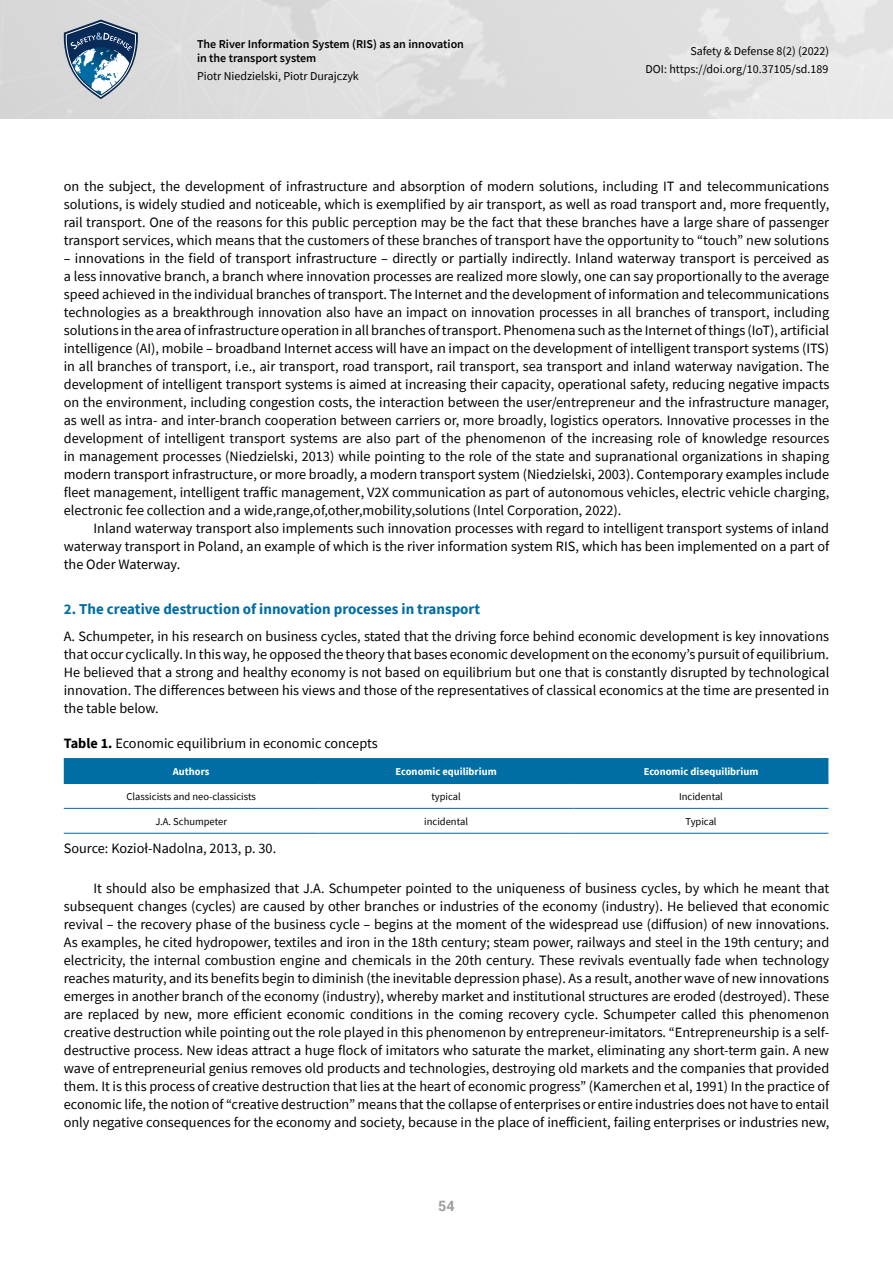
<style>
.page{position:relative;width:893px;height:1263px;background:#fff}
.page>*{position:absolute;margin:0;border:0;box-sizing:border-box;transform-origin:0 0}
.t1{font:700 15px "Source Sans Pro";color:#006da4}
.t2{font:14.25px/18px "Source Sans Pro";color:#000;text-align:justify}
.t3{font:700 14.25px "Roboto";color:#9c9e9f}
.t4{font:12px/18px "Source Sans Pro";color:#000;text-align:right}
.t5{font:600 12px/14.4px "Source Sans Pro";color:#000}
.t6{font:10.5px "Source Sans Pro";color:#000}
.t7{font:700 10.5px "Source Sans Pro";color:#fff}
.s1{font-weight:700}
</style>
<div class="page">
<svg style="left:64px;top:20px;width:74px;height:79px;background:#7d94aa"></svg>
<div style="left:64px;top:759px;width:764px;height:24px;background:#006da4"></div>
<hr style="left:64px;top:758px;width:255px;height:1px;background:#006da4">
<hr style="left:319px;top:758px;width:255px;height:1px;background:#006da4">
<hr style="left:574px;top:758px;width:254px;height:1px;background:#006da4">
<hr style="left:64px;top:783px;width:255px;height:1px;background:#006da4">
<hr style="left:319px;top:783px;width:255px;height:1px;background:#006da4">
<hr style="left:574px;top:783px;width:254px;height:1px;background:#006da4">
<hr style="left:64px;top:808px;width:255px;height:1px;background:#006da4">
<hr style="left:319px;top:808px;width:255px;height:1px;background:#006da4">
<hr style="left:574px;top:808px;width:254px;height:1px;background:#006da4">
<hr style="left:64px;top:833px;width:255px;height:1px;background:#006da4">
<hr style="left:319px;top:833px;width:255px;height:1px;background:#006da4">
<hr style="left:574px;top:833px;width:254px;height:1px;background:#006da4">
<p class="t5" style="left:197px;top:36px;width:268px">The River Information System (RIS) as an innovation in the transport system</p>
<p class="t4" style="left:197px;top:67px;width:163px">Piotr Niedzielski, Piotr Durajczyk</p>
<p class="t4" style="left:645px;top:42px;width:185px">Safety &amp; Defense 8(2) (2022)<br>DOI: https://doi.org/10.37105/sd.189</p>
<p class="t2" style="left:64px;top:177px;width:767px">on the subject, the development of infrastructure and absorption of modern solutions, including IT and telecommunications solutions, is widely studied and noticeable, which is exemplified by air transport, as well as road transport and, more frequently, rail transport. One of the reasons for this public perception may be the fact that these branches have a large share of passenger transport services, which means that the customers of these branches of transport have the opportunity to “touch” new solutions</p>
<p class="t2" style="left:64px;top:249px;width:767px">– innovations in the field of transport infrastructure – directly or partially indirectly. Inland waterway transport is perceived as a less innovative branch, a branch where innovation processes are realized more slowly, one can say proportionally to the average speed achieved in the individual branches of transport. The Internet and the development of information and telecommunications technologies as a breakthrough innovation also have an impact on innovation processes in all branches of transport, including solutions in the area of infrastructure operation in all branches of transport. Phenomena such as the Internet of things (IoT), artificial intelligence (AI), mobile – broadband Internet access will have an impact on the development of intelligent transport systems (ITS) in all branches of transport, i.e., air transport, road transport, rail transport, sea transport and inland waterway navigation. The development of intelligent transport systems is aimed at increasing their capacity, operational safety, reducing negative impacts on the environment, including congestion costs, the interaction between the user/entrepreneur and the infrastructure manager, as well as intra- and inter-branch cooperation between carriers or, more broadly, logistics operators. Innovative processes in the development of intelligent transport systems are also part of the phenomenon of the increasing role of knowledge resources in management processes (Niedzielski, 2013) while pointing to the role of the state and supranational organizations in shaping modern transport infrastructure, or more broadly, a modern transport system (Niedzielski, 2003). Contemporary examples include fleet management, intelligent traffic management, V2X communication as part of autonomous vehicles, electric vehicle charging, electronic fee collection and a wide,range,of,other,mobility,solutions (Intel Corporation, 2022).</p>
<p class="t2" style="left:64px;top:519px;width:767px;text-indent:30px">Inland waterway transport also implements such innovation processes with regard to intelligent transport systems of inland waterway transport in Poland, an example of which is the river information system RIS, which has been implemented on a part of the Oder Waterway.</p>
<p class="t1" style="left:64px;top:599px;width:418px">2. The creative destruction of innovation processes in transport</p>
<p class="t2" style="left:64px;top:627px;width:767px">A. Schumpeter, in his research on business cycles, stated that the driving force behind economic development is key innovations that occur cyclically. In this way, he opposed the theory that bases economic development on the economy’s pursuit of equilibrium.<br>He believed that a strong and healthy economy is not based on equilibrium but one that is constantly disrupted by technological innovation. The differences between his views and those of the representatives of classical economics at the time are presented in the table below.</p>
<p class="t2" style="left:64px;top:734px;width:315px"><span class="s1">Table 1.</span> Economic equilibrium in economic concepts</p>
<p class="t7" style="left:173px;top:764px;width:38px">Authors</p>
<p class="t7" style="left:396px;top:764px;width:103px">Economic equilibrium</p>
<p class="t7" style="left:644px;top:764px;width:116px">Economic disequilibrium</p>
<p class="t6" style="left:127px;top:790px;width:131px">Classicists and neo-classicists</p>
<p class="t6" style="left:431px;top:790px;width:31px">typical</p>
<p class="t6" style="left:679px;top:790px;width:45px">Incidental</p>
<p class="t6" style="left:155px;top:814px;width:73px">J.A. Schumpeter</p>
<p class="t6" style="left:424px;top:814px;width:45px">incidental</p>
<p class="t6" style="left:685px;top:814px;width:33px">Typical</p>
<p class="t2" style="left:64px;top:839px;width:214px">Source: Kozioł-Nadolna, 2013, p. 30.</p>
<p class="t2" style="left:64px;top:879px;width:767px;text-indent:30px">It should also be emphasized that J.A. Schumpeter pointed to the uniqueness of business cycles, by which he meant that subsequent changes (cycles) are caused by other branches or industries of the economy (industry). He believed that economic revival – the recovery phase of the business cycle – begins at the moment of the widespread use (diffusion) of new innovations.<br>As examples, he cited hydropower, textiles and iron in the 18th century; steam power, railways and steel in the 19th century; and electricity, the internal combustion engine and chemicals in the 20th century. These revivals eventually fade when technology reaches maturity, and its benefits begin to diminish (the inevitable depression phase). As a result, another wave of new innovations emerges in another branch of the economy (industry), whereby market and institutional structures are eroded (destroyed). These are replaced by new, more efficient economic conditions in the coming recovery cycle. Schumpeter called this phenomenon creative destruction while pointing out the role played in this phenomenon by entrepreneur-imitators. “Entrepreneurship is a self&shy;destructive process. New ideas attract a huge flock of imitators who saturate the market, eliminating any short-term gain. A new wave of entrepreneurial genius removes old products and technologies, destroying old markets and the companies that provided them. It is this process of creative destruction that lies at the heart of economic progress” (Kamerchen et al, 1991) In the practice of economic life, the notion of “creative destruction” means that the collapse of enterprises or entire industries does not have to entail only negative consequences for the economy and society, because in the place of inefficient, failing enterprises or industries new,</p>
<p class="t3" style="left:438px;top:1196px;width:18px">54</p>
</div>
